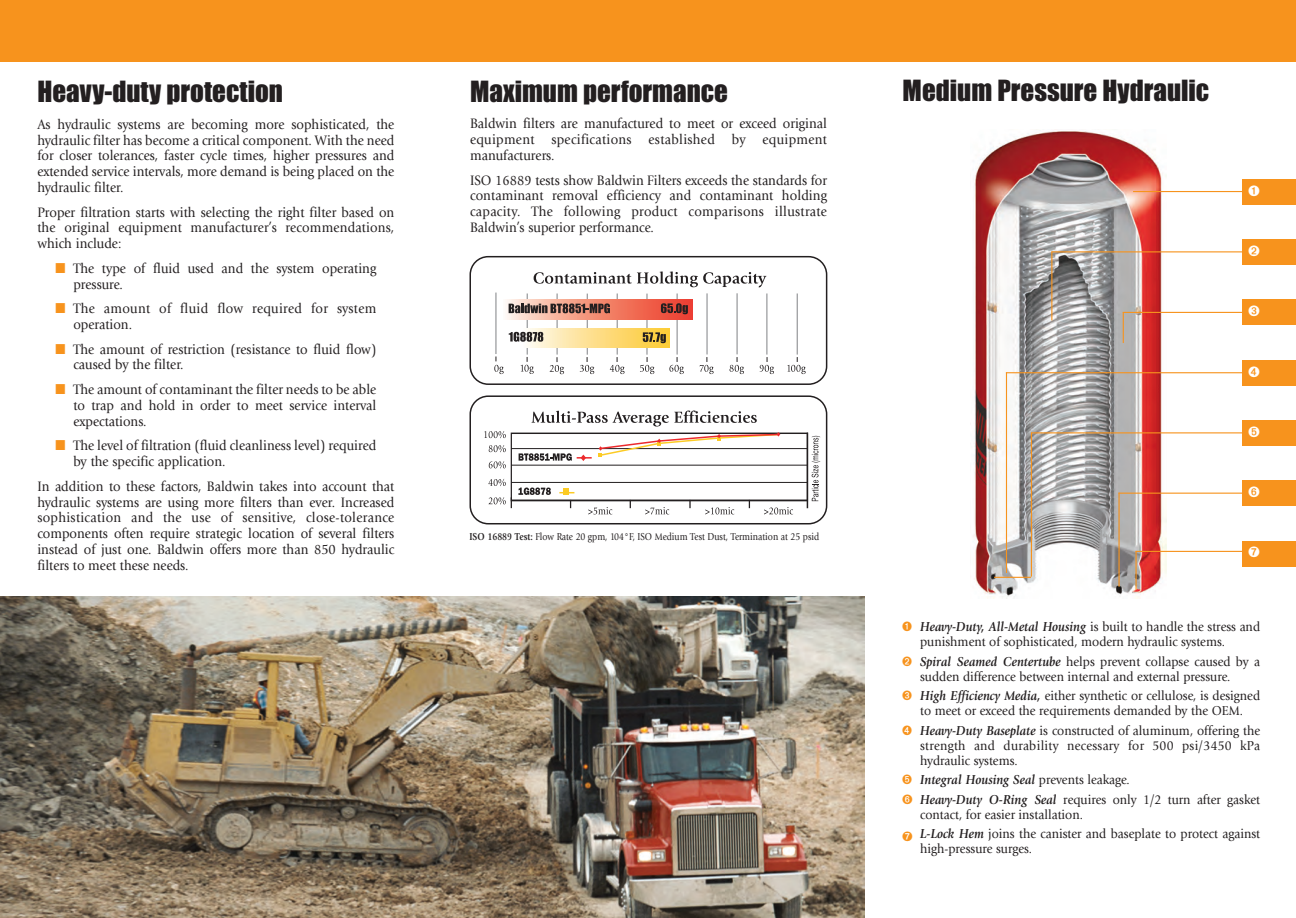
<style>
.page{position:relative;width:1296px;height:918px;background:#fff}
.page>*{position:absolute;margin:0;border:0;box-sizing:border-box;transform-origin:0 0}
.t1{font:27px "Impact";color:#231f20}
.t2{font:14.25px/15.8px "Giovanni";color:#231f20;text-align:justify;scale:.92 1}
.t3{font:14.25px/15.8px "Giovanni";letter-spacing:.02em;color:#231f20;scale:.92 1}
.t4{font:13.5px/15px "Giovanni";color:#231f20;scale:.92 1}
.t5{font:10.5px "Giovanni";color:#231f20;scale:.85 1}
.s1{color:#f7931d}
.s2{font-weight:700}
.s3{font-weight:700;font-style:italic}
</style>
<div class="page">
<img style="left:0;top:597px;width:864px;height:321px">
<div style="left:0;top:0;width:1296px;height:62px;background:#f7931d"></div>
<img style="left:973px;top:129px;width:193px;height:470px">
<hr style="left:1135px;top:551px;width:119px;height:1px;background:#f7931d">
<hr style="left:1052px;top:251px;width:244px;height:1px;background:#f7931d">
<hr style="left:1051px;top:251px;width:1px;height:69px;background:#f7931d">
<hr style="left:1123px;top:312px;width:173px;height:1px;background:#f7931d">
<hr style="left:1006px;top:372px;width:253px;height:1px;background:#f7931d">
<hr style="left:1118px;top:493px;width:178px;height:1px;background:#f7931d">
<hr style="left:1123px;top:312px;width:1px;height:31px;background:#f7931d">
<div style="left:1242px;top:239px;width:54px;height:26px;background:#f7931d"></div>
<div style="left:1242px;top:299px;width:54px;height:26px;background:#f7931d"></div>
<div style="left:1242px;top:360px;width:54px;height:26px;background:#f7931d"></div>
<div style="left:1242px;top:480px;width:54px;height:26px;background:#f7931d"></div>
<div style="left:1242px;top:541px;width:54px;height:25px;background:#f7931d"></div>
<hr style="left:1118px;top:493px;width:2px;height:94px;background:#f7931d">
<hr style="left:1031px;top:432px;width:239px;height:1px;background:#f7931d">
<hr style="left:1006px;top:373px;width:1px;height:200px;background:#f7931d">
<hr style="left:1031px;top:433px;width:1px;height:144px;background:#f7931d">
<hr style="left:994px;top:577px;width:37px;height:1px;background:#f7931d">
<div style="left:1242px;top:420px;width:54px;height:26px;background:#f7931d"></div>
<div style="left:470px;top:395px;width:357px;height:129px;border:2px solid #231f20;border-radius:18px"></div>
<div style="left:470px;top:256px;width:357px;height:129px;border:2px solid #231f20;border-radius:18px"></div>
<svg style="left:534px;top:272px;width:232px;height:15px"></svg>
<hr style="left:527px;top:293px;width:1px;height:62px;background:#808285">
<svg style="left:521px;top:357px;width:13px;height:17px"></svg>
<hr style="left:557px;top:293px;width:1px;height:62px;background:#808285">
<svg style="left:550px;top:357px;width:14px;height:17px"></svg>
<hr style="left:587px;top:294px;width:1px;height:61px;background:#808285">
<hr style="left:617px;top:293px;width:1px;height:62px;background:#808285">
<hr style="left:647px;top:294px;width:1px;height:61px;background:#808285">
<hr style="left:677px;top:293px;width:1px;height:62px;background:#808285">
<hr style="left:707px;top:293px;width:1px;height:61px;background:#808285">
<hr style="left:737px;top:293px;width:1px;height:61px;background:#808285">
<hr style="left:767px;top:293px;width:1px;height:62px;background:#808285">
<hr style="left:797px;top:293px;width:1px;height:62px;background:#808285">
<svg style="left:580px;top:357px;width:14px;height:17px"></svg>
<svg style="left:610px;top:357px;width:15px;height:17px"></svg>
<svg style="left:640px;top:357px;width:14px;height:17px"></svg>
<svg style="left:669px;top:357px;width:15px;height:17px"></svg>
<svg style="left:700px;top:357px;width:14px;height:17px"></svg>
<svg style="left:730px;top:357px;width:14px;height:17px"></svg>
<svg style="left:760px;top:357px;width:14px;height:17px"></svg>
<svg style="left:787px;top:357px;width:19px;height:17px"></svg>
<svg style="left:507px;top:299px;width:185px;height:20px;background:#f18671"></svg>
<svg style="left:661px;top:303px;width:27px;height:11px"></svg>
<div style="left:519px;top:328px;width:151px;height:20px;background:linear-gradient(to right,#fefaf5,#fdc82c)"></div>
<svg style="left:509px;top:332px;width:34px;height:10px"></svg>
<svg style="left:643px;top:332px;width:23px;height:11px"></svg>
<hr style="left:496px;top:293px;width:1px;height:61px;background:#808285">
<svg style="left:494px;top:357px;width:10px;height:17px"></svg>
<svg style="left:509px;top:303px;width:101px;height:10px"></svg>
<svg style="left:484px;top:411px;width:336px;height:104px"></svg>
<hr style="left:1136px;top:551px;width:1px;height:39px;background:#f7931d">
<hr style="left:1133px;top:191px;width:117px;height:1px;background:#f7931d">
<div style="left:1242px;top:179px;width:54px;height:26px;background:#f7931d"></div>
<h1 class="t1" style="left:37px;top:77px;width:247px">Heavy-duty protection</h1>
<p class="t2" style="left:37px;top:117px;width:390px">As hydraulic systems are becoming more sophisticated, the hydraulic filter has become a critical component. With the need for closer tolerances, faster cycle times, higher pressures and extended service intervals, more demand is being placed on the hydraulic filter.</p>
<p class="t2" style="left:37px;top:205px;width:390px">Proper filtration starts with selecting the right filter based on the original equipment manufacturer’s recommendations, which include:</p>
<p class="t2" style="left:73px;top:261px;width:331px;text-indent:-18px"><span class="s1">■</span> The type of fluid used and the system operating pressure.</p>
<p class="t3" style="left:73px;top:302px;width:331px;text-indent:-18px"><span class="s1">■</span> The amount of fluid flow required for system operation.</p>
<p class="t2" style="left:73px;top:342px;width:331px;text-indent:-18px"><span class="s1">■</span> The amount of restriction (resistance to fluid flow) caused by the filter.</p>
<p class="t2" style="left:73px;top:383px;width:331px;text-indent:-18px"><span class="s1">■</span> The amount of contaminant the filter needs to be able to trap and hold in order to meet service interval expectations.</p>
<p class="t2" style="left:73px;top:439px;width:331px;text-indent:-18px"><span class="s1">■</span> The level of filtration (fluid cleanliness level) required by the specific application.</p>
<p class="t2" style="left:37px;top:480px;width:390px">In addition to these factors, Baldwin takes into account that hydraulic systems are using more filters than ever. Increased sophistication and the use of sensitive, close-tolerance components often require strategic location of several filters instead of just one. Baldwin offers more than 850 hydraulic filters to meet these needs.</p>
<h1 class="t1" style="left:470px;top:77px;width:259px">Maximum performance</h1>
<p class="t2" style="left:470px;top:117px;width:390px">Baldwin filters are manufactured to meet or exceed original equipment specifications established by equipment manufacturers.</p>
<p class="t2" style="left:470px;top:173px;width:390px">ISO 16889 tests show Baldwin Filters exceeds the standards for contaminant removal efficiency and contaminant holding capacity. The following product comparisons illustrate Baldwin’s superior performance.</p>
<h1 class="t1" style="left:903px;top:76px;width:308px">Medium Pressure Hydraulic</h1>
<p class="t5" style="left:469px;top:533px;width:413px"><span class="s2">ISO 16889 Test:</span> Flow Rate 20 gpm, 104°F, ISO Medium Test Dust, Termination at 25 psid</p>
<p class="t4" style="left:920px;top:620px;width:371px;text-indent:-18px"><span class="s1">➊</span> <span class="s3">Heavy-Duty, All-Metal Housing</span> is built to handle the stress and punishment of sophisticated, modern hydraulic systems.</p>
<p class="t4" style="left:920px;top:655px;width:371px"><span class="s3">Spiral Seamed Centertube</span> helps prevent collapse caused by a sudden difference between internal and external pressure.</p>
<p class="t4" style="left:920px;top:689px;width:371px"><span class="s3">High Efficiency Media,</span> either synthetic or cellulose, is designed to meet or exceed the requirements demanded by the OEM.</p>
<p class="t4" style="left:920px;top:724px;width:371px;text-align:justify"><span class="s3">Heavy-Duty Baseplate</span> is constructed of aluminum, offering the strength and durability necessary for 500 psi/3450 kPa hydraulic systems.</p>
<p class="t4" style="left:920px;top:771px;width:371px;line-height:19.5px"><span class="s3">Integral Housing Seal</span> prevents leakage.<br><span class="s3">Heavy-Duty O-Ring Seal</span> requires only 1/2 turn after gasket</p>
<p class="t4" style="left:920px;top:805px;width:371px;line-height:19.5px">contact, for easier installation.<br><span class="s3">L- Lock Hem</span> joins the canister and baseplate to protect against</p>
<p class="t4" style="left:920px;top:842px;width:123px">high-pressure surges.</p>
</div>
